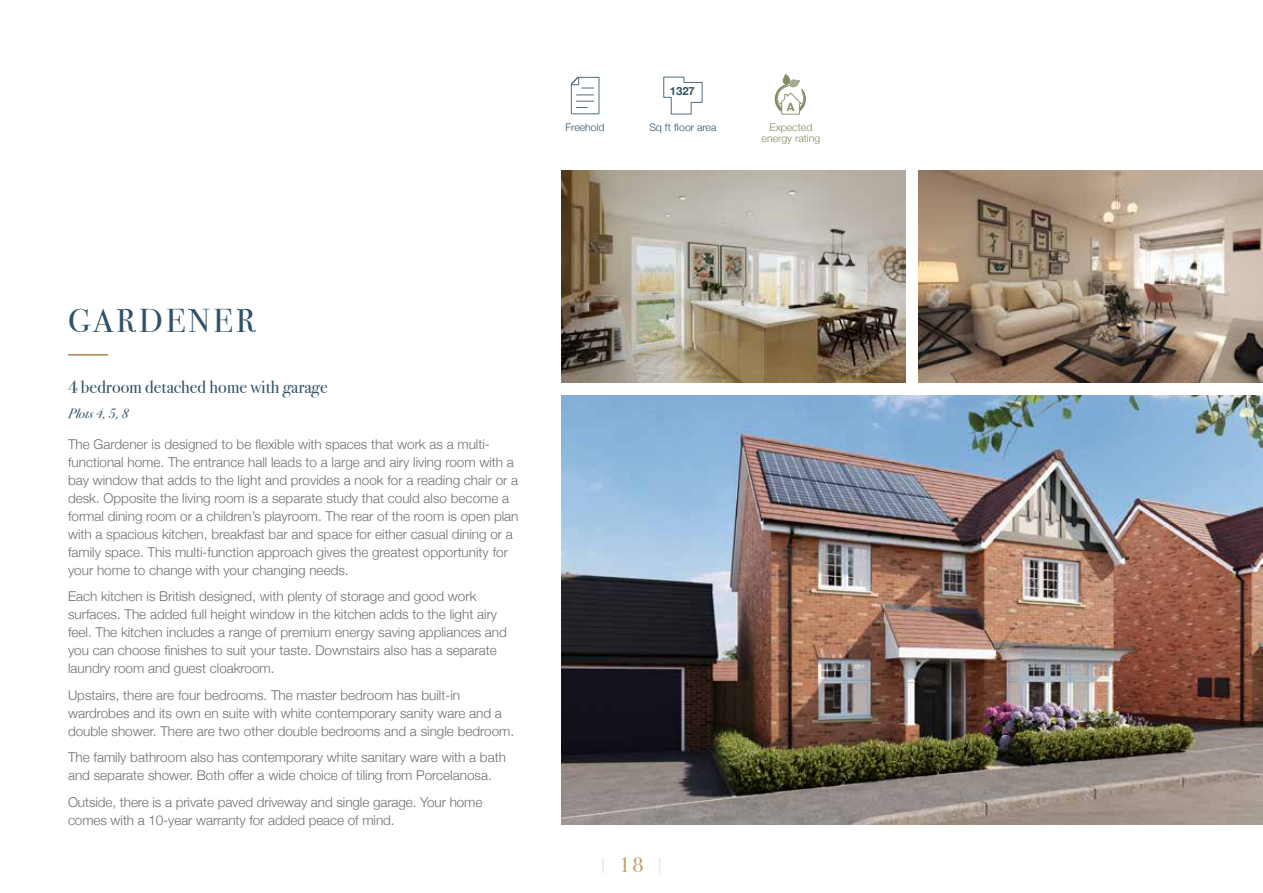
<style>
.page{position:relative;width:1263px;height:893px;background:#fff}
.page>*{position:absolute;margin:0;border:0;box-sizing:border-box;transform-origin:0 0}
.t1{font:33px "Bodoni Svty Two ITCTT";letter-spacing:.1em;color:#305268}
.t2{font:18px "Bodoni Svty Two ITCTT";color:#305268}
.t3{font:18px "Bodoni Svty Two ITCTT";color:#e8dfce}
.t4{font:300 13.5px/18px "Helvetica Neue";color:#706f6f}
.t5{font:italic 13.5px "Bodoni Svty Two ITCTT";color:#305268}
.t6{font:700 11.25px "Helvetica Neue";color:#305268}
.t7{font:700 11.25px "Helvetica Neue";color:#808d63}
.t8{font:300 10.5px "Helvetica Neue";color:#305268}
.t9{font:300 10.5px/10.5px "Helvetica Neue";color:#808d63;text-align:center}
.s1{font-size:21px;color:#bda470}
</style>
<div class="page">
<svg style="left:775px;top:74px;width:31px;height:41px"></svg>
<svg style="left:663px;top:76px;width:40px;height:39px"></svg>
<svg style="left:570px;top:76px;width:30px;height:39px"></svg>
<hr style="left:68px;top:354px;width:40px;height:1px;background:#937222">
<img style="left:561px;top:395px;width:702px;height:430px">
<img style="left:918px;top:170px;width:345px;height:213px">
<img style="left:561px;top:170px;width:345px;height:213px">
<p class="t6" style="left:670px;top:82px;width:27px">1327</p>
<p class="t8" style="left:566px;top:119px;width:41px">Freehold</p>
<p class="t8" style="left:649px;top:119px;width:69px">Sq ft floor area</p>
<p class="t7" style="left:787px;top:98px;width:9px">A</p>
<p class="t9" style="left:761px;top:121px;width:60px">Expected energy rating</p>
<h1 class="t1" style="left:68px;top:293px;width:189px">GARDENER</h1>
<h2 class="t2" style="left:68px;top:373px;width:261px">4 bedroom detached home with garage</h2>
<p class="t5" style="left:68px;top:402px;width:62px">Plots 4, 5, 8</p>
<p class="t4" style="left:68px;top:434px;width:452px">The Gardener is designed to be flexible with spaces that work as a multi&shy;functional home. The entrance hall leads to a large and airy living room with a bay window that adds to the light and provides a nook for a reading chair or a desk. Opposite the living room is a separate study that could also become a formal dining room or a children’s playroom. The rear of the room is open plan with a spacious kitchen, breakfast bar and space for either casual dining or a family space. This multi-function approach gives the greatest opportunity for your home to change with your changing needs.</p>
<p class="t4" style="left:68px;top:587px;width:440px">Each kitchen is British designed, with plenty of storage and good work surfaces. The added full height window in the kitchen adds to the light airy feel. The kitchen includes a range of premium energy saving appliances and you can choose finishes to suit your taste. Downstairs also has a separate laundry room and guest cloakroom.</p>
<p class="t4" style="left:68px;top:685px;width:448px">Upstairs, there are four bedrooms. The master bedroom has built-in wardrobes and its own en suite with white contemporary sanity ware and a double shower. There are two other double bedrooms and a single bedroom.</p>
<p class="t4" style="left:68px;top:748px;width:439px">The family bathroom also has contemporary white sanitary ware with a bath and separate shower. Both offer a wide choice of tiling from Porcelanosa.</p>
<p class="t4" style="left:68px;top:792px;width:416px">Outside, there is a private paved driveway and single garage. Your home comes with a 10-year warranty for added peace of mind.</p>
<h2 class="t3" style="left:598px;top:849px;width:67px">| <span class="s1">18</span> |</h2>
</div>
